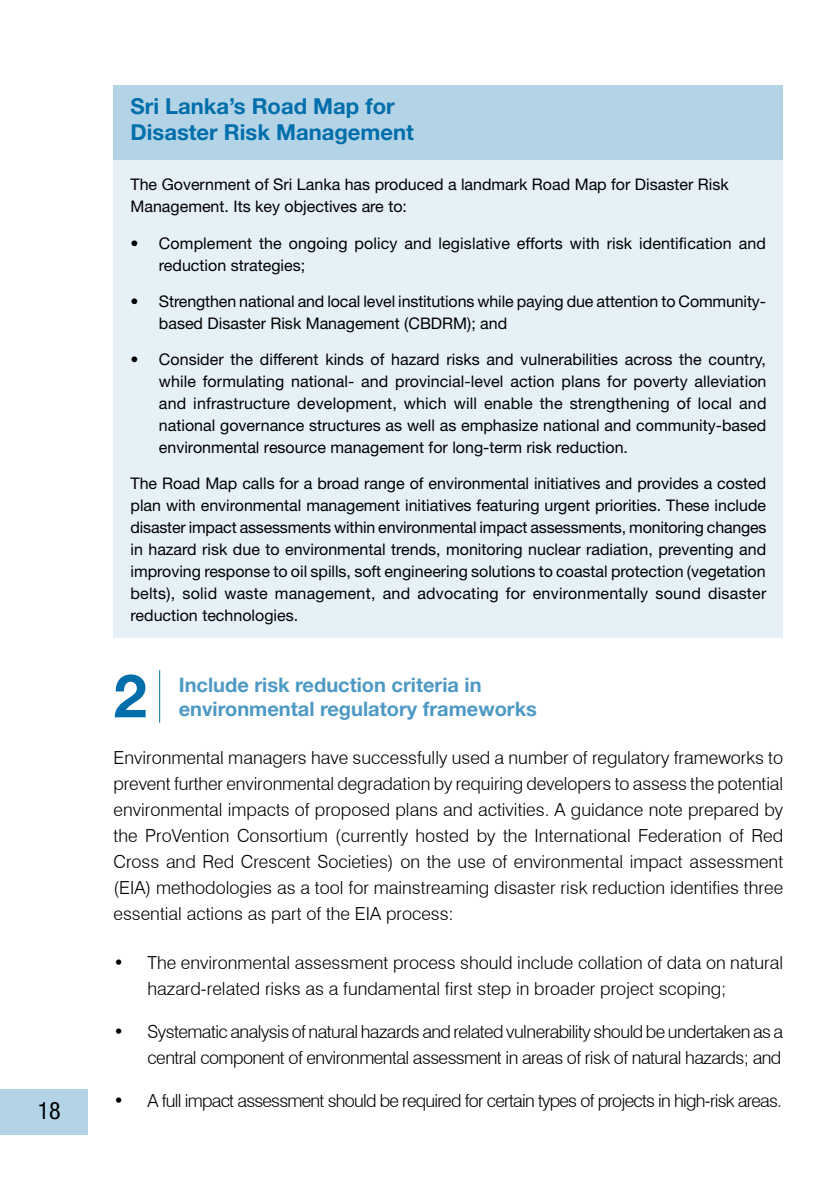
<style>
.page{position:relative;width:840px;height:1191px;background:#fff}
.page>*{position:absolute;margin:0;border:0;box-sizing:border-box;transform-origin:0 0}
.t1{font:700 60px "Helvetica Neue";color:#006eab}
.t2{font:condensed 24px "Helvetica Neue";color:#000}
.t3{font:700 22px/26px "Helvetica Neue";color:#006eab}
.t4{font:700 20px/24px "Helvetica Neue";color:#4d99c4}
.t5{font:300 18px/26px "Swiss 721 BT";letter-spacing:-.03em;color:#000;text-align:justify}
.t6{font:300 18px/26px "Swiss 721 BT";color:#000}
.t7{font:16px/22px "Helvetica Neue";color:#000}
</style>
<div class="page">
<div style="left:0;top:1089px;width:87px;height:45px;background:#b3d3e6"></div>
<div style="left:113px;top:85px;width:669px;height:76px;background:#b3d3e6"></div>
<div style="left:113px;top:161px;width:669px;height:477px;background:#e6f0f7"></div>
<hr style="left:159px;top:670px;width:1px;height:52px;background:#006eab">
<h2 class="t2" style="left:38px;top:1096px;width:23px">18</h2>
<h3 class="t3" style="left:130px;top:92px;width:285px">Sri Lanka’s Road Map for<br>Disaster Risk Management</h3>
<p class="t7" style="left:130px;top:173px;width:599px">The Government of Sri Lanka has produced a landmark Road Map for Disaster Risk<br>Management. Its key objectives are to:</p>
<p class="t7" style="left:159px;top:232px;width:608px;text-indent:-28px">• Complement the ongoing policy and legislative efforts with risk identification and reduction strategies;</p>
<p class="t7" style="left:159px;top:290px;width:608px;text-indent:-28px">• Strengthen national and local level institutions while paying due attention to Community&shy;based Disaster Risk Management (CBDRM); and</p>
<p class="t7" style="left:159px;top:348px;width:608px;text-align:justify;text-indent:-28px">• Consider the different kinds of hazard risks and vulnerabilities across the country, while formulating national- and provincial-level action plans for poverty alleviation and infrastructure development, which will enable the strengthening of local and national governance structures as well as emphasize national and community-based environmental resource management for long-term risk reduction.</p>
<p class="t7" style="left:130px;top:472px;width:637px;text-align:justify">The Road Map calls for a broad range of environmental initiatives and provides a costed plan with environmental management initiatives featuring urgent priorities. These include disaster impact assessments within environmental impact assessments, monitoring changes in hazard risk due to environmental trends, monitoring nuclear radiation, preventing and improving response to oil spills, soft engineering solutions to coastal protection (vegetation belts), solid waste management, and advocating for environmentally sound disaster reduction technologies.</p>
<h1 class="t1" style="left:113px;top:659px;width:35px">2</h1>
<p class="t4" style="left:179px;top:672px;width:359px">Include risk reduction criteria in environmental regulatory frameworks</p>
<p class="t5" style="left:113px;top:745px;width:670px">Environmental managers have successfully used a number of regulatory frameworks to prevent further environmental degradation by requiring developers to assess the potential environmental impacts of proposed plans and activities. A guidance note prepared by the ProVention Consortium (currently hosted by the I nternational Federation of Red Cross and Red Crescent Societies) on the use of environmental impact assessment (EIA) methodologies as a tool for mainstreaming disaster risk reduction identifies three essential actions as part of the EIA process:</p>
<p class="t6" style="left:147px;top:949px;width:636px;text-indent:-34px">• The environmental assessment process should include collation of data on natural hazard-related risks as a fundamental first step in broader project scoping;</p>
<p class="t5" style="left:113px;top:1018px;width:670px;text-align:right">• Systematic analysis of natural hazards and related vulnerability should be undertaken as a central component of environmental assessment in areas of risk of natural hazards; and</p>
<p class="t5" style="left:113px;top:1087px;width:669px">• A full impact assessment should be required for certain types of projects in high-risk areas.</p>
</div>
